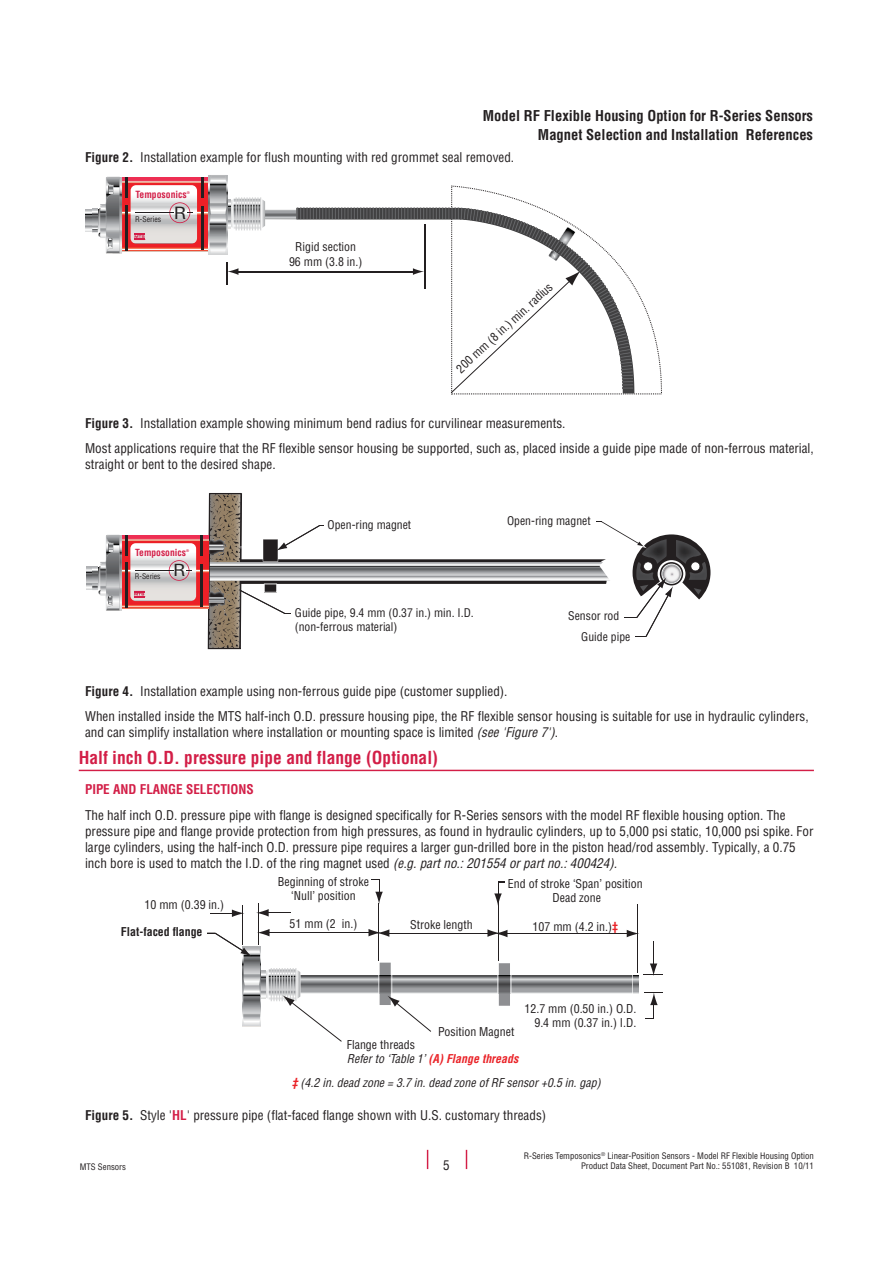
<style>
.page{position:relative;width:893px;height:1263px;background:#fff}
.page>*{position:absolute;margin:0;border:0;box-sizing:border-box;transform-origin:0 0}
.t1{font:700 condensed 17.55px "Helvetica LT Std";color:#d31e47}
.t2{font:700 condensed 14.55px/18.9px "Helvetica LT Std";color:#231f20;text-align:right}
.t3{font:condensed 13.2px/16px "Helvetica LT Std";color:#231f20}
.t4{font:700 condensed 13.2px "Helvetica LT Std";color:#d31e47}
.t5{font:condensed 11.85px/14.2px "Helvetica LT Std";color:#231f20;text-align:center}
.t6{font:italic condensed 11.85px "Helvetica LT Std";color:#231f20}
.t7{font:italic 700 condensed 11.85px/14.2px "Helvetica LT Std";color:#ea2429}
.t8{font:700 condensed 11.85px "Helvetica LT Std";color:#231f20}
.t9{font:condensed 11.7px/14.1px "Helvetica LT Std";color:#231f20}
.t10{font:700 condensed 9.75px "Helvetica LT Std";color:#d31e47}
.t11{font:700 condensed 9.6px "Helvetica LT Std";color:#d31e47}
.t12{font:condensed 8.7px "Helvetica LT Std";color:#231f20}
.t13{font:condensed 7.65px "Helvetica LT Std";color:#231f20}
.t14{font:700 condensed 3.6px "Helvetica LT Std";color:#d31e47}
.s1{font-weight:700}
.s2{font-style:italic}
.s3{font-weight:700;color:#ea2429}
.s4{font-weight:400;font-style:normal;color:#231f20}
.s5{font-weight:400;color:#231f20}
.s6{font-weight:700;color:#d31e47}
</style>
<div class="page">
<svg style="left:427px;top:1150px;width:1px;height:19px"></svg>
<svg style="left:466px;top:1150px;width:1px;height:19px"></svg>
<hr style="left:79px;top:770px;width:735px;height:1px;background:#d31e47">
<svg style="left:123px;top:178px;width:86px;height:73px;background:#e54548"></svg>
<hr style="left:201px;top:206px;width:3px;height:44px;background:#231f20">
<hr style="left:201px;top:178px;width:3px;height:20px;background:#231f20">
<hr style="left:126px;top:205px;width:2px;height:46px;background:#231f20">
<hr style="left:126px;top:177px;width:2px;height:21px;background:#231f20">
<svg style="left:131px;top:185px;width:66px;height:59px"></svg>
<hr style="left:135px;top:213px;width:39px;height:1px;background:#231f20">
<svg style="left:169px;top:202px;width:24px;height:21px"></svg>
<svg style="left:134px;top:233px;width:11px;height:7px"></svg>
<svg style="left:86px;top:209px;width:6px;height:23px"></svg>
<svg style="left:92px;top:176px;width:31px;height:77px"></svg>
<svg style="left:297px;top:208px;width:154px;height:81px"></svg>
<hr style="left:226px;top:262px;width:2px;height:23px;background:#231f20">
<hr style="left:424px;top:224px;width:1px;height:65px;background:#231f20">
<hr style="left:236px;top:271px;width:179px;height:1px;background:#231f20">
<svg style="left:413px;top:268px;width:11px;height:7px"></svg>
<svg style="left:228px;top:268px;width:10px;height:7px"></svg>
<svg style="left:209px;top:175px;width:87px;height:80px"></svg>
<svg style="left:451px;top:186px;width:211px;height:209px"></svg>
<svg style="left:123px;top:536px;width:85px;height:72px;background:#ec3c40"></svg>
<hr style="left:200px;top:564px;width:3px;height:43px;background:#231f20">
<hr style="left:200px;top:536px;width:3px;height:20px;background:#231f20">
<hr style="left:125px;top:563px;width:3px;height:45px;background:#231f20">
<hr style="left:125px;top:535px;width:3px;height:21px;background:#231f20">
<svg style="left:130px;top:543px;width:66px;height:58px"></svg>
<hr style="left:135px;top:570px;width:38px;height:1px;background:#231f20">
<svg style="left:169px;top:560px;width:23px;height:21px"></svg>
<svg style="left:134px;top:591px;width:10px;height:7px"></svg>
<svg style="left:86px;top:567px;width:6px;height:22px"></svg>
<svg style="left:92px;top:534px;width:31px;height:77px"></svg>
<svg style="left:208px;top:493px;width:502px;height:156px"></svg>
<hr style="left:242px;top:905px;width:1px;height:39px;background:#231f20">
<hr style="left:258px;top:904px;width:1px;height:41px;background:#231f20">
<hr style="left:378px;top:903px;width:1px;height:57px;background:#231f20">
<hr style="left:498px;top:901px;width:1px;height:60px;background:#231f20">
<hr style="left:637px;top:904px;width:1px;height:69px;background:#231f20">
<svg style="left:210px;top:910px;width:34px;height:7px"></svg>
<svg style="left:256px;top:909px;width:34px;height:8px"></svg>
<svg style="left:371px;top:879px;width:12px;height:25px"></svg>
<svg style="left:494px;top:882px;width:11px;height:24px"></svg>
<svg style="left:207px;top:929px;width:456px;height:113px"></svg>
<p class="t2" style="left:483px;top:108px;width:332px">Model RF Flexible Housing Option for R-Series Sensors<br>Magnet Selection and Installation References</p>
<p class="t3" style="left:85px;top:150px;width:431px"><span class="s1">Figure 2.</span> Installation example for flush mounting with red grommet seal removed.</p>
<p class="t10" style="left:135px;top:191px;width:53px">Temposonics</p>
<p class="t14" style="left:187px;top:192px;width:5px">®</p>
<p class="t13" style="left:135px;top:216px;width:53px">R-Series <sup>R</sup></p>
<p class="t5" style="left:289px;top:241px;width:75px">Rigid section<br>96 mm (3.8 in.)</p>
<p class="t5" style="left:454px;top:366px;width:127px;rotate:-43deg">200 mm (8 in.) min. radius</p>
<p class="t3" style="left:85px;top:412px;width:730px;line-height:25.5px"><span class="s1">Figure 3.</span> Installation example showing minimum bend radius for curvilinear measurements.<br>Most applications require that the RF flexible sensor housing be supported, such as, placed inside a guide pipe made of non-ferrous material,</p>
<p class="t3" style="left:85px;top:458px;width:192px">straight or bent to the desired shape.</p>
<p class="t11" style="left:135px;top:549px;width:52px">Temposonics</p>
<p class="t14" style="left:186px;top:550px;width:4px">®</p>
<p class="t13" style="left:135px;top:574px;width:52px">R-Series <sup>R</sup></p>
<p class="t9" style="left:328px;top:519px;width:85px">Open-ring magnet</p>
<p class="t9" style="left:295px;top:606px;width:180px">Guide pipe, 9.4 mm (0.37 in.) min. I.D. (non-ferrous material)</p>
<p class="t9" style="left:507px;top:515px;width:85px">Open-ring magnet</p>
<p class="t9" style="left:581px;top:606px;width:51px;line-height:20.9px;text-indent:-13px">Sensor rod<br>Guide pipe</p>
<p class="t3" style="left:85px;top:679px;width:725px;line-height:25.5px"><span class="s1">Figure 4.</span> Installation example using non-ferrous guide pipe (customer supplied).<br>When installed inside the MTS half-inch O.D. pressure housing pipe, the RF flexible sensor housing is suitable for use in hydraulic cylinders,</p>
<p class="t3" style="left:85px;top:726px;width:475px">and can simplify installation where installation or mounting space is limited <span class="s2">(see 'Figure 7')</span>.</p>
<h1 class="t1" style="left:79px;top:752px;width:361px">Half inch O.D. pressure pipe and flange (Optional)</h1>
<p class="t4" style="left:85px;top:785px;width:170px">PIPE AND FLANGE SELECTIONS</p>
<p class="t3" style="left:85px;top:808px;width:730px">The half inch O.D. pressure pipe with flange is designed specifically for R-Series sensors with the model RF flexible housing option. The pressure pipe and flange provide protection from high pressures, as found in hydraulic cylinders, up to 5,000 psi static, 10,000 psi spike. For large cylinders, using the half-inch O.D. pressure pipe requires a larger gun-drilled bore in the piston head/rod assembly. Typically, a 0.75 inch bore is used to match the I.D. of the ring magnet used <span class="s2">(e.g. part no.: 201554 or part no.: 400424).</span></p>
<p class="t5" style="left:145px;top:899px;width:81px">10 mm (0.39 in.)</p>
<p class="t5" style="left:278px;top:875px;width:93px">Beginning of stroke ‘Null’ position</p>
<p class="t5" style="left:290px;top:918px;width:69px">51 mm (2 in.)</p>
<p class="t5" style="left:410px;top:918px;width:64px">Stroke length</p>
<p class="t5" style="left:508px;top:878px;width:136px">End of stroke ‘Span’ position<br>Dead zone</p>
<p class="t5" style="left:532px;top:921px;width:87px">107 mm (4.2 in.)<span class="s3">‡</span></p>
<p class="t8" style="left:121px;top:928px;width:83px">Flat-faced flange</p>
<p class="t5" style="left:524px;top:1003px;width:114px;text-align:right">12.7 mm (0.50 in.) O.D.<br>9.4 mm (0.37 in.) I.D.</p>
<p class="t5" style="left:438px;top:1026px;width:78px">Position Magnet</p>
<p class="t6" style="left:292px;top:1079px;width:310px"><span class="s3">‡</span> (4.2 in. dead zone = 3.7 in. dead zone of RF sensor +0.5 in. gap)</p>
<p class="t7" style="left:347px;top:1039px;width:173px"><span class="s4">Flange threads<br></span><span class="s5">Refer to ‘Table 1’</span> (A) Flange threads</p>
<p class="t3" style="left:85px;top:1109px;width:463px"><span class="s1">Figure 5.</span> Style '<span class="s6">HL</span>' pressure pipe (flat-faced flange shown with U.S. customary threads)</p>
<p class="t12" style="left:80px;top:1163px;width:48px">MTS Sensors</p>
<p class="t12" style="left:524px;top:1152px;width:292px">R-Series Temposonics<sup>®</sup> Linear-Position Sensors - Model RF Flexible Housing Option</p>
<p class="t3" style="left:443px;top:1158px;width:8px">5</p>
<p class="t12" style="left:581px;top:1163px;width:234px">Product Data Sheet, Document Part No.: 551081, Revision B 10/11</p>
</div>
